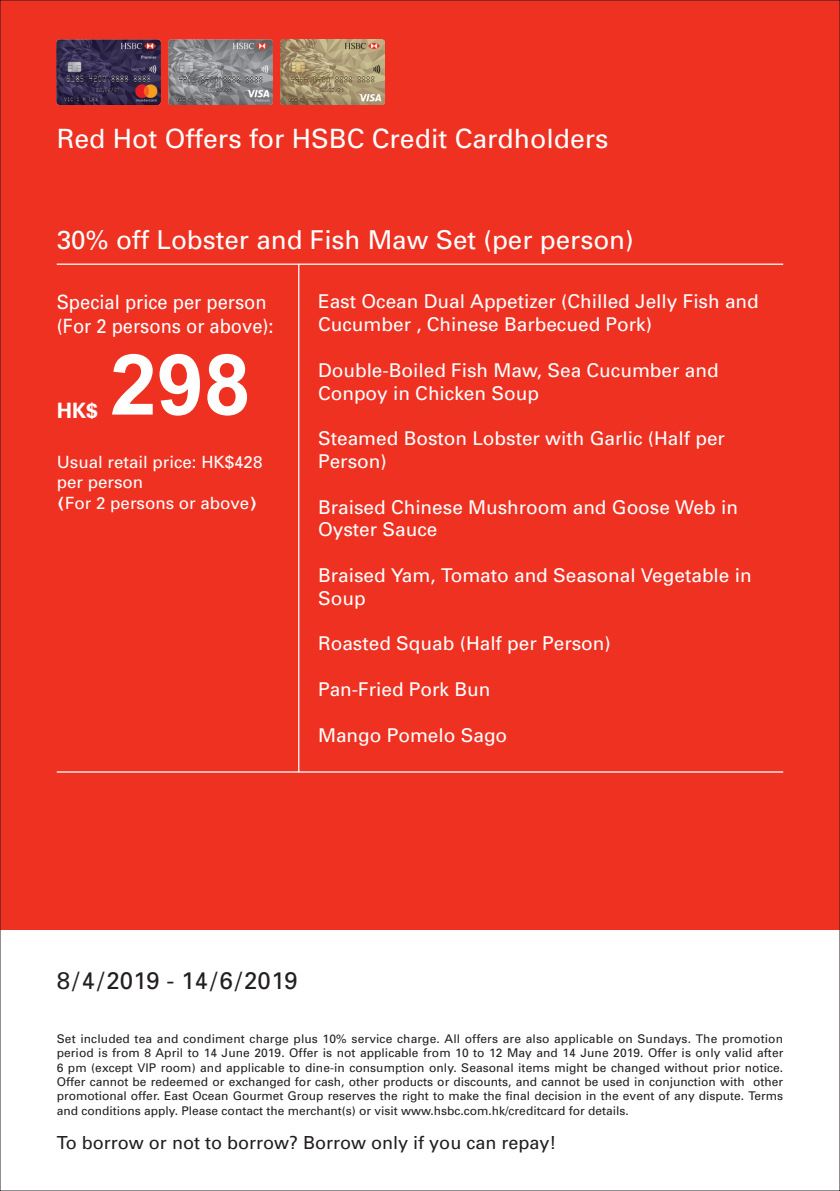
<style>
.page{position:relative;width:840px;height:1191px;background:#fff}
.page>*{position:absolute;margin:0;border:0;box-sizing:border-box;transform-origin:0 0}
.t1{font:800 84.4px "C Hei 2 HK";color:#fff}
.t2{font:26.6px "Univers";color:#fff}
.t3{font:26px "Univers";color:#fff}
.t4{font:24px "Univers";color:#231f20}
.t5{font:700 21.2px "Univers";color:#fff}
.t6{font:19.6px/23.6px "Univers";color:#fff;scale:.93 1}
.t7{font:19px/22.8px "Univers";color:#fff}
.t8{font:18px "Univers";color:#231f20}
.t9{font:16.8px/20.2px "Univers";color:#fff}
.t10{font:12px/14.4px "Univers";color:#231f20;text-align:justify}
</style>
<div class="page">
<div style="left:0;top:0;width:839px;height:929px;background:#ef3122"></div>
<img style="left:280px;top:40px;width:104px;height:65px">
<img style="left:57px;top:40px;width:103px;height:65px">
<img style="left:169px;top:40px;width:103px;height:65px">
<hr style="left:57px;top:263px;width:725px;height:2px;background:#fff">
<hr style="left:57px;top:771px;width:725px;height:1px;background:#fff">
<hr style="left:298px;top:264px;width:1px;height:508px;background:#fff">
<h2 class="t2" style="left:57px;top:122px;width:553px">Red Hot Offers for HSBC Credit Cardholders</h2>
<h3 class="t3" style="left:57px;top:224px;width:578px">30% off Lobster and Fish Maw Set (per person)</h3>
<h3 class="t6" style="left:57px;top:290px;width:235px">Special price per person (For 2 persons or above):</h3>
<h3 class="t5" style="left:57px;top:396px;width:43px">HK$</h3>
<h1 class="t1" style="left:110px;top:327px;width:142px">298</h1>
<h3 class="t9" style="left:57px;top:452px;width:207px">Usual retail price: HK$428 per person<br>(For 2 persons or above)</h3>
<h3 class="t7" style="left:318px;top:290px;width:442px">East Ocean Dual Appetizer (Chilled Jelly Fish and<br>Cucumber , Chinese Barbecued Pork)</h3>
<h3 class="t7" style="left:318px;top:358px;width:402px">Double-Boiled Fish Maw, Sea Cucumber and<br>Conpoy in Chicken Soup</h3>
<h3 class="t7" style="left:318px;top:427px;width:408px">Steamed Boston Lobster with Garlic (Half per<br>Person)</h3>
<h3 class="t7" style="left:318px;top:495px;width:421px">Braised Chinese Mushroom and Goose Web in<br>Oyster Sauce</h3>
<h3 class="t7" style="left:318px;top:563px;width:435px">Braised Yam, Tomato and Seasonal Vegetable in<br>Soup</h3>
<h3 class="t7" style="left:318px;top:632px;width:294px">Roasted Squab (Half per Person)</h3>
<h3 class="t7" style="left:318px;top:677px;width:174px">Pan-Fried Pork Bun</h3>
<h3 class="t7" style="left:318px;top:723px;width:190px">Mango Pomelo Sago</h3>
<h3 class="t4" style="left:57px;top:966px;width:242px">8/4/2019 - 14/6/2019</h3>
<p class="t10" style="left:57px;top:1031px;width:727px">Set included tea and condiment charge plus 10% service charge. All offers are also applicable on Sundays. The promotion period is from 8 April to 14 June 2019. Offer is not applicable from 10 to 12 May and 14 June 2019. Offer is only valid after 6 pm (except VIP room) and applicable to dine-in consumption only. Seasonal items might be changed without prior notice.<br>Offer cannot be redeemed or exchanged for cash, other products or discounts, and cannot be used in conjunction with other promotional offer. East Ocean Gourmet Group reserves the right to make the final decision in the event of any dispute. Terms and conditions apply. Please contact the merchant(s) or visit www.hsbc.com.hk/creditcard for details.</p>
<h3 class="t8" style="left:57px;top:1131px;width:501px">To borrow or not to borrow? Borrow only if you can repay!</h3>
</div>
